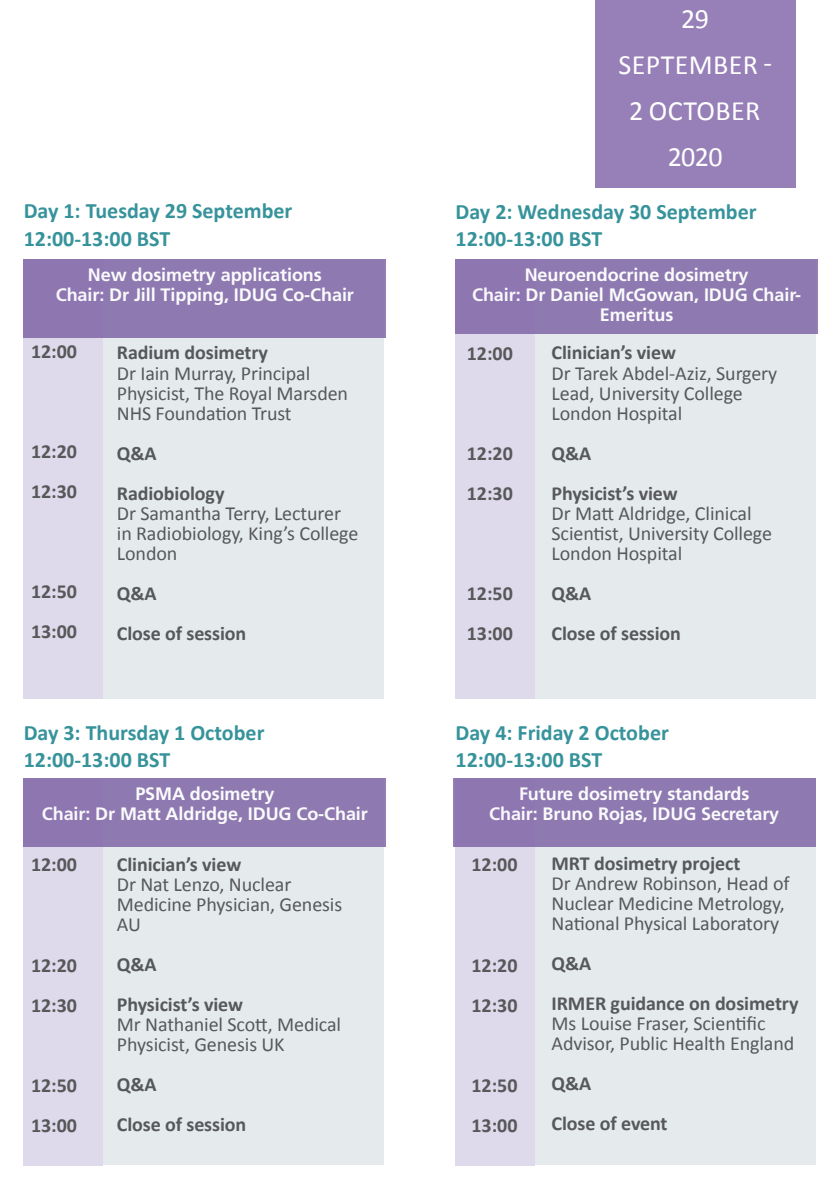
<style>
.page{position:relative;width:840px;height:1191px;background:#fff}
.page>*{position:absolute;margin:0;border:0;box-sizing:border-box;transform-origin:0 0}
.t1{font:28px "Calibri";letter-spacing:.015em;color:#fff}
.t2{font:700 22px "Calibri";color:#37939b}
.t3{font:20px/20px "Calibri";letter-spacing:-.005em;color:#57585a}
.t4{font:700 20px "Calibri";letter-spacing:-.005em;color:#57585a}
.t5{font:700 18px/20px "Frutiger LT";letter-spacing:-.005em;color:#fff;text-align:center}
</style>
<div class="page">
<div style="left:594px;top:0;width:201px;height:187px;background:#9780b8"></div>
<div style="left:24px;top:259px;width:79px;height:440px;background:#dfdaeb"></div>
<div style="left:103px;top:259px;width:280px;height:439px;background:#e3e9eb"></div>
<div style="left:455px;top:259px;width:79px;height:440px;background:#dfdaeb"></div>
<div style="left:535px;top:259px;width:280px;height:439px;background:#e3e9eb"></div>
<div style="left:24px;top:778px;width:79px;height:387px;background:#dfdaeb"></div>
<div style="left:103px;top:778px;width:280px;height:387px;background:#e3e9eb"></div>
<div style="left:455px;top:778px;width:79px;height:387px;background:#dfdaeb"></div>
<div style="left:535px;top:778px;width:280px;height:387px;background:#e3e9eb"></div>
<div style="left:24px;top:259px;width:362px;height:79px;background:#8f79b1"></div>
<div style="left:455px;top:259px;width:362px;height:75px;background:#8f79b1"></div>
<div style="left:24px;top:778px;width:362px;height:68px;background:#8f79b1"></div>
<div style="left:453px;top:778px;width:362px;height:68px;background:#8f79b1"></div>
<p class="t2" style="left:24px;top:197px;width:270px">Day 1: Tuesday 29 September</p>
<p class="t2" style="left:24px;top:224px;width:148px">12:00-13:00 BST</p>
<p class="t5" style="left:56px;top:265px;width:299px">New dosimetry applications<br>Chair: Dr Jill Tipping, IDUG Co-Chair</p>
<p class="t4" style="left:31px;top:338px;width:48px">12:00</p>
<p class="t4" style="left:31px;top:438px;width:48px">12:20</p>
<p class="t4" style="left:31px;top:478px;width:48px">12:30</p>
<p class="t4" style="left:31px;top:578px;width:48px">12:50</p>
<p class="t4" style="left:31px;top:618px;width:48px">13:00</p>
<p class="t4" style="left:117px;top:340px;width:153px">Radium dosimetry</p>
<p class="t3" style="left:117px;top:363px;width:233px">Dr Iain Murray, Principal<br>Physicist, The Royal Marsden<br>NHS Foundation Trust</p>
<p class="t4" style="left:117px;top:440px;width:41px">Q&amp;A</p>
<p class="t4" style="left:117px;top:480px;width:109px">Radiobiology</p>
<p class="t3" style="left:117px;top:503px;width:243px">Dr Samantha Terry, Lecturer in Radiobiology, King’s College<br>London</p>
<p class="t4" style="left:117px;top:580px;width:41px">Q&amp;A</p>
<p class="t4" style="left:117px;top:620px;width:131px">Close of session</p>
<p class="t2" style="left:24px;top:718px;width:242px">Day 3: Thursday 1 October</p>
<p class="t2" style="left:24px;top:745px;width:148px">12:00-13:00 BST</p>
<p class="t1" style="left:681px;top:1px;width:29px">29</p>
<p class="t1" style="left:618px;top:47px;width:155px">SEPTEMBER -</p>
<p class="t1" style="left:629px;top:93px;width:133px">2 OCTOBER</p>
<p class="t1" style="left:667px;top:139px;width:56px">2020</p>
<p class="t2" style="left:455px;top:198px;width:302px">Day 2: Wednesday 30 September</p>
<p class="t2" style="left:455px;top:225px;width:148px">12:00-13:00 BST</p>
<p class="t5" style="left:472px;top:265px;width:330px">Neuroendocrine dosimetry<br>Chair: Dr Daniel McGowan, IDUG Chair-<br>Emeritus</p>
<p class="t4" style="left:466px;top:340px;width:48px">12:00</p>
<p class="t4" style="left:466px;top:440px;width:48px">12:20</p>
<p class="t4" style="left:466px;top:480px;width:48px">12:30</p>
<p class="t4" style="left:466px;top:580px;width:48px">12:50</p>
<p class="t4" style="left:466px;top:620px;width:48px">13:00</p>
<p class="t4" style="left:551px;top:340px;width:126px">Clinician’s view</p>
<p class="t3" style="left:551px;top:363px;width:227px">Dr Tarek Abdel-Aziz, Surgery<br>Lead, University College<br>London Hospital</p>
<p class="t4" style="left:551px;top:440px;width:41px">Q&amp;A</p>
<p class="t4" style="left:551px;top:480px;width:128px">Physicist’s view</p>
<p class="t3" style="left:551px;top:503px;width:222px">Dr Matt Aldridge, Clinical<br>Scientist, University College<br>London Hospital</p>
<p class="t4" style="left:551px;top:580px;width:41px">Q&amp;A</p>
<p class="t4" style="left:551px;top:620px;width:131px">Close of session</p>
<p class="t2" style="left:455px;top:718px;width:215px">Day 4: Friday 2 October</p>
<p class="t2" style="left:455px;top:745px;width:148px">12:00-13:00 BST</p>
<p class="t5" style="left:42px;top:783px;width:327px">PSMA dosimetry<br>Chair: Dr Matt Aldridge, IDUG Co-Chair</p>
<p class="t5" style="left:489px;top:783px;width:291px">Future dosimetry standards<br>Chair: Bruno Rojas, IDUG Secretary</p>
<p class="t4" style="left:31px;top:852px;width:48px">12:00</p>
<p class="t4" style="left:31px;top:952px;width:48px">12:20</p>
<p class="t4" style="left:31px;top:992px;width:48px">12:30</p>
<p class="t4" style="left:31px;top:1072px;width:48px">12:50</p>
<p class="t4" style="left:31px;top:1112px;width:48px">13:00</p>
<p class="t4" style="left:117px;top:851px;width:126px">Clinician’s view</p>
<p class="t3" style="left:117px;top:874px;width:227px">Dr Nat Lenzo, Nuclear<br>Medicine Physician, Genesis<br>AU</p>
<p class="t4" style="left:117px;top:951px;width:41px">Q&amp;A</p>
<p class="t4" style="left:117px;top:991px;width:128px">Physicist’s view</p>
<p class="t3" style="left:117px;top:1014px;width:226px">Mr Nathaniel Scott, Medical<br>Physicist, Genesis UK</p>
<p class="t4" style="left:117px;top:1071px;width:41px">Q&amp;A</p>
<p class="t4" style="left:117px;top:1111px;width:131px">Close of session</p>
<p class="t4" style="left:471px;top:852px;width:48px">12:00</p>
<p class="t4" style="left:471px;top:952px;width:48px">12:20</p>
<p class="t4" style="left:471px;top:992px;width:48px">12:30</p>
<p class="t4" style="left:471px;top:1072px;width:48px">12:50</p>
<p class="t4" style="left:471px;top:1112px;width:48px">13:00</p>
<p class="t4" style="left:551px;top:850px;width:190px">MRT dosimetry project</p>
<p class="t3" style="left:551px;top:873px;width:239px">Dr Andrew Robinson, Head of<br>Nuclear Medicine Metrology,<br>National Physical Laboratory</p>
<p class="t4" style="left:551px;top:950px;width:41px">Q&amp;A</p>
<p class="t4" style="left:551px;top:990px;width:248px">IRMER guidance on dosimetry</p>
<p class="t3" style="left:551px;top:1013px;width:244px">Ms Louise Fraser, Scientific<br>Advisor, Public Health England</p>
<p class="t4" style="left:551px;top:1070px;width:41px">Q&amp;A</p>
<p class="t4" style="left:551px;top:1110px;width:117px">Close of event</p>
</div>
